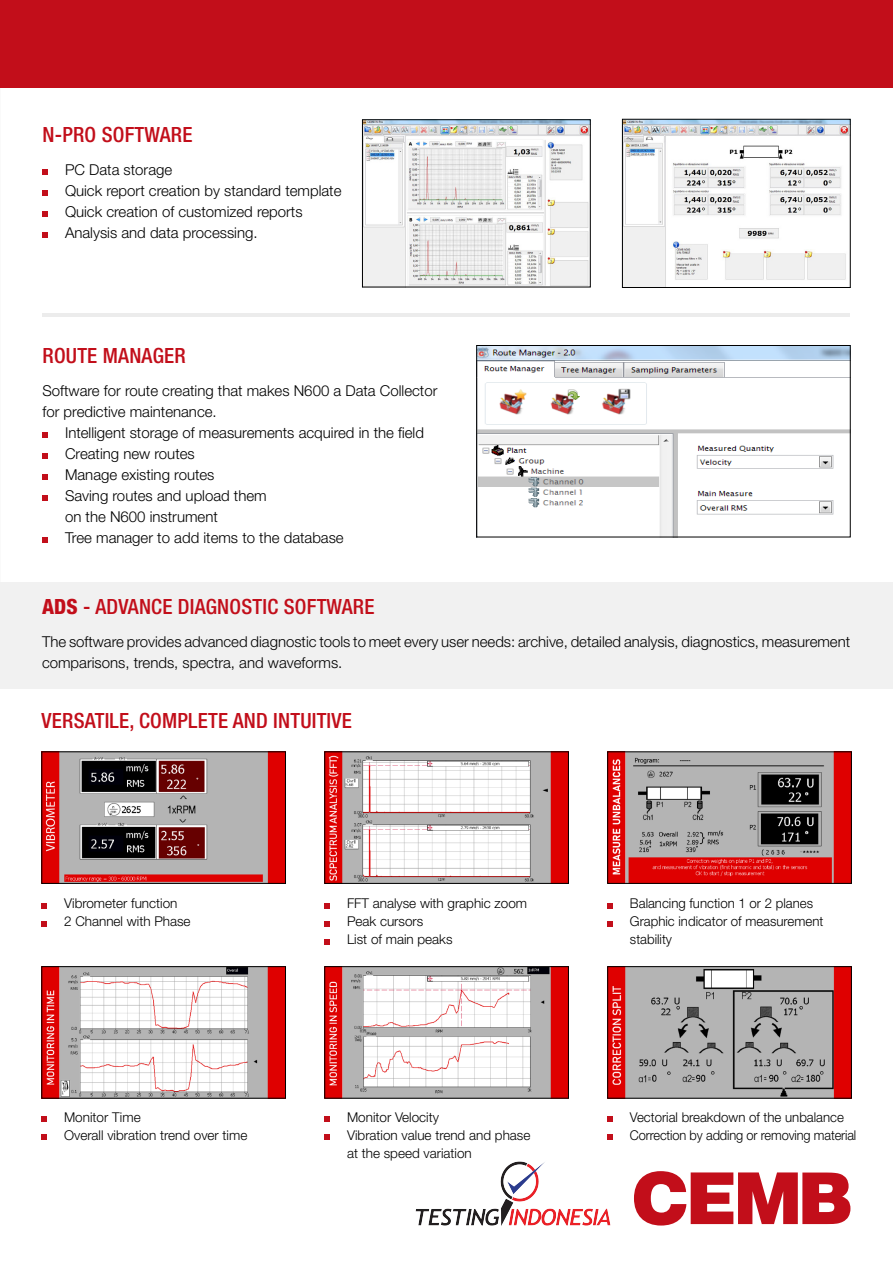
<style>
.page{position:relative;width:893px;height:1263px;background:#fff}
.page>*{position:absolute;margin:0;border:0;box-sizing:border-box;transform-origin:0 0}
.t1{font:500 condensed 21px "Helvetica Neue LT Std";letter-spacing:.01em;color:#c20e1a}
.t2{font:300 15px/21px "Helvetica Neue LT Std";color:#000}
.t3{font:300 13.5px/18px "Helvetica Neue LT Std";color:#000}
.s1{font-weight:800}
</style>
<div class="page">
<div style="left:0;top:0;width:893px;height:87px;background:#c20e1a"></div>
<svg style="left:697px;top:1172px;width:153px;height:53px"></svg>
<img style="left:478px;top:347px;width:370px;height:188px">
<div style="left:476px;top:345px;width:374px;height:192px;border:1px solid #000"></div>
<img style="left:624px;top:121px;width:224px;height:165px">
<div style="left:622px;top:119px;width:228px;height:169px;border:1px solid #000"></div>
<img style="left:364px;top:122px;width:224px;height:163px">
<img style="left:44px;top:754px;width:240px;height:127px">
<img style="left:44px;top:968px;width:240px;height:128px">
<div style="left:42px;top:966px;width:244px;height:132px;border:1px solid #000"></div>
<img style="left:327px;top:754px;width:240px;height:127px">
<img style="left:609px;top:754px;width:241px;height:127px">
<div style="left:607px;top:752px;width:245px;height:131px;border:1px solid #000"></div>
<img style="left:327px;top:968px;width:240px;height:128px">
<div style="left:325px;top:966px;width:244px;height:132px;border:1px solid #000"></div>
<img style="left:609px;top:968px;width:241px;height:128px">
<div style="left:607px;top:966px;width:245px;height:132px;border:1px solid #000"></div>
<div style="left:0;top:583px;width:893px;height:106px;background:#f1f1f1"></div>
<hr style="left:43px;top:313px;width:807px;height:3px;background:#ececec">
<svg style="left:42px;top:903px;width:5px;height:5px"></svg>
<svg style="left:42px;top:921px;width:5px;height:5px"></svg>
<svg style="left:42px;top:1116px;width:5px;height:6px"></svg>
<svg style="left:42px;top:1134px;width:5px;height:6px"></svg>
<svg style="left:325px;top:903px;width:5px;height:5px"></svg>
<svg style="left:325px;top:921px;width:5px;height:5px"></svg>
<svg style="left:325px;top:939px;width:5px;height:5px"></svg>
<svg style="left:325px;top:1116px;width:5px;height:6px"></svg>
<svg style="left:325px;top:1134px;width:5px;height:6px"></svg>
<svg style="left:607px;top:903px;width:6px;height:5px"></svg>
<svg style="left:607px;top:921px;width:6px;height:5px"></svg>
<svg style="left:607px;top:1116px;width:6px;height:6px"></svg>
<svg style="left:607px;top:1134px;width:6px;height:6px"></svg>
<svg style="left:43px;top:169px;width:5px;height:6px"></svg>
<svg style="left:43px;top:190px;width:5px;height:6px"></svg>
<svg style="left:43px;top:211px;width:5px;height:6px"></svg>
<svg style="left:43px;top:232px;width:5px;height:6px"></svg>
<svg style="left:43px;top:432px;width:5px;height:6px"></svg>
<svg style="left:43px;top:453px;width:5px;height:6px"></svg>
<svg style="left:43px;top:474px;width:5px;height:6px"></svg>
<svg style="left:43px;top:495px;width:5px;height:6px"></svg>
<svg style="left:43px;top:537px;width:5px;height:6px"></svg>
<img style="left:415px;top:1161px;width:282px;height:65px">
<h1 class="t1" style="left:43px;top:122px;width:151px">N-PRO SOFTWARE</h1>
<p class="t2" style="left:65px;top:159px;width:278px">PC Data storage<br>Quick report creation by standard template<br>Quick creation of customized reports<br>Analysis and data processing.</p>
<h1 class="t1" style="left:43px;top:343px;width:145px">ROUTE MANAGER</h1>
<p class="t2" style="left:43px;top:379px;width:396px">Software for route creating that makes N600 a Data Collector for predictive maintenance.</p>
<p class="t2" style="left:65px;top:421px;width:360px">Intelligent storage of measurements acquired in the field<br>Creating new routes<br>Manage existing routes<br>Saving routes and upload them<br>on the N600 instrument<br>Tree manager to add items to the database</p>
<h1 class="t1" style="left:42px;top:594px;width:334px"><span class="s1">ADS</span> - ADVANCE DIAGNOSTIC SOFTWARE</h1>
<p class="t2" style="left:42px;top:631px;width:810px">The software provides advanced diagnostic tools to meet every user needs: archive, detailed analysis, diagnostics, measurement comparisons, trends, spectra, and waveforms.</p>
<h1 class="t1" style="left:42px;top:708px;width:312px">VERSATILE, COMPLETE AND INTUITIVE</h1>
<p class="t3" style="left:64px;top:894px;width:128px">Vibrometer function<br>2 Channel with Phase</p>
<p class="t3" style="left:347px;top:894px;width:182px">FFT analyse with graphic zoom<br>Peak cursors<br>List of main peaks</p>
<p class="t3" style="left:630px;top:894px;width:195px">Balancing function 1 or 2 planes<br>Graphic indicator of measurement stability</p>
<p class="t3" style="left:64px;top:1108px;width:185px">Monitor Time<br>Overall vibration trend over time</p>
<p class="t3" style="left:347px;top:1108px;width:185px">Monitor Velocity<br>Vibration value trend and phase at the speed variation</p>
<p class="t3" style="left:630px;top:1108px;width:228px">Vectorial breakdown of the unbalance<br>Correction by adding or removing material</p>
</div>
